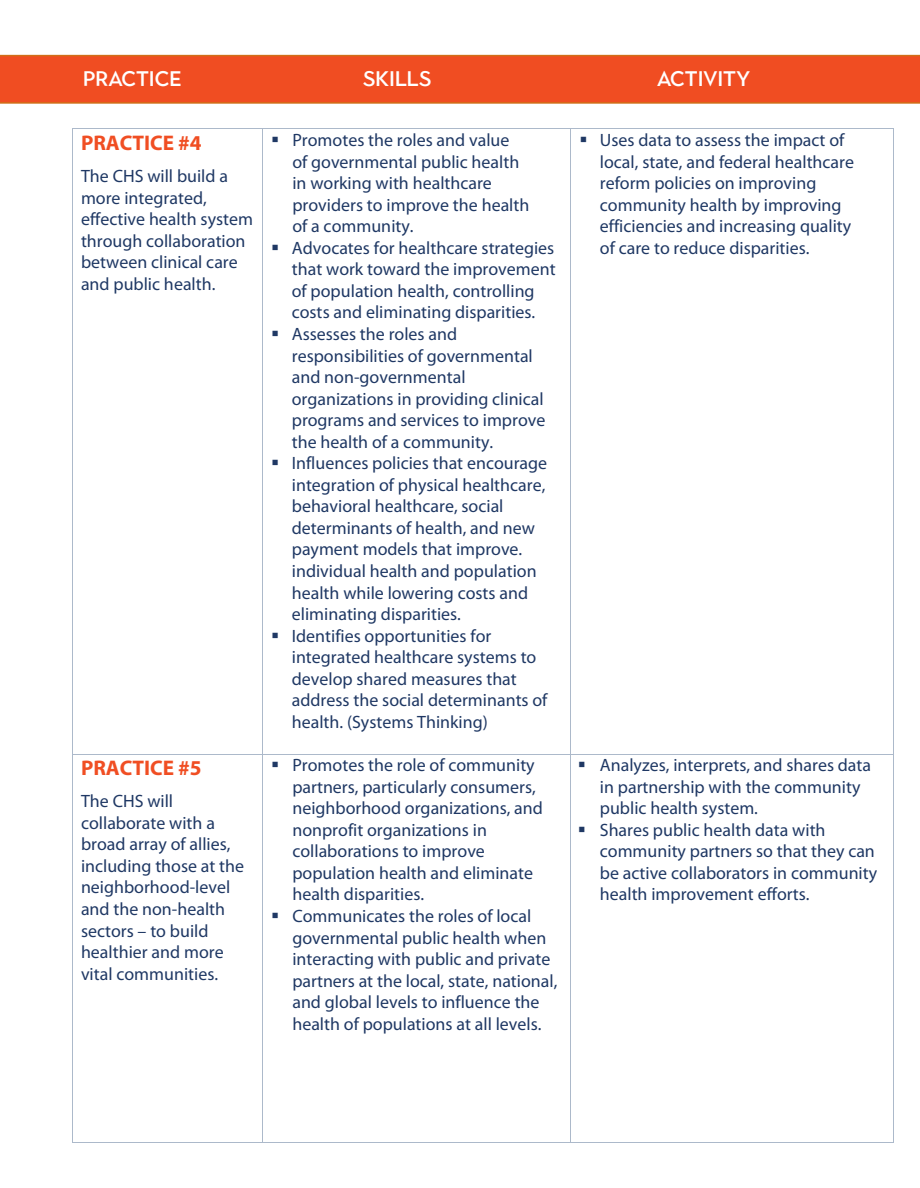
<style>
.page{position:relative;width:920px;height:1188px;background:#fff}
.page>*{position:absolute;margin:0;border:0;box-sizing:border-box;transform-origin:0 0}
.t1{font:700 21.15px "Myriad Pro";color:#f04e23}
.t2{font:500 21px "Town 10 Display";color:#fff}
.t3{font:17.85px/21.6px "Myriad Pro";color:#1f3864}
</style>
<div class="page">
<svg style="left:0;top:55px;width:920px;height:49px;background:#ee5022"></svg>
<hr style="left:72px;top:129px;width:190px;height:1px;background:#acb9ca">
<hr style="left:263px;top:129px;width:307px;height:1px;background:#acb9ca">
<hr style="left:570px;top:129px;width:323px;height:1px;background:#acb9ca">
<hr style="left:72px;top:129px;width:1px;height:625px;background:#acb9ca">
<hr style="left:262px;top:129px;width:1px;height:625px;background:#acb9ca">
<hr style="left:570px;top:129px;width:1px;height:625px;background:#acb9ca">
<hr style="left:893px;top:129px;width:1px;height:625px;background:#acb9ca">
<hr style="left:72px;top:754px;width:190px;height:1px;background:#acb9ca">
<hr style="left:263px;top:754px;width:307px;height:1px;background:#acb9ca">
<hr style="left:570px;top:754px;width:323px;height:1px;background:#acb9ca">
<hr style="left:72px;top:754px;width:1px;height:388px;background:#acb9ca">
<hr style="left:72px;top:1142px;width:190px;height:1px;background:#acb9ca">
<hr style="left:262px;top:754px;width:1px;height:388px;background:#acb9ca">
<hr style="left:263px;top:1142px;width:307px;height:1px;background:#acb9ca">
<hr style="left:570px;top:754px;width:1px;height:388px;background:#acb9ca">
<hr style="left:570px;top:1142px;width:323px;height:1px;background:#acb9ca">
<hr style="left:893px;top:754px;width:1px;height:388px;background:#acb9ca">
<p class="t2" style="left:83px;top:66px;width:100px">PRACTICE</p>
<p class="t2" style="left:363px;top:66px;width:70px">SKILLS</p>
<p class="t2" style="left:657px;top:66px;width:95px">ACTIVITY</p>
<p class="t1" style="left:81px;top:129px;width:122px">PRACTICE #4</p>
<p class="t3" style="left:81px;top:165px;width:173px">The CHS will build a more integrated, effective health system through collaboration between clinical care and public health.</p>
<p class="t1" style="left:81px;top:754px;width:122px">PRACTICE #5</p>
<p class="t3" style="left:81px;top:790px;width:165px">The CHS will collaborate with a broad array of allies, including those at the neighborhood-level and the non-health sectors – to build healthier and more vital communities.</p>
<p class="t3" style="left:292px;top:129px;width:238px;text-indent:-21px">▪ Promotes the roles and value<br>of governmental public health in working with healthcare providers to improve the health of a community.</p>
<p class="t3" style="left:292px;top:237px;width:265px;text-indent:-21px">▪ Advocates for healthcare strategies that work toward the improvement of population health, controlling costs and eliminating disparities.</p>
<p class="t3" style="left:292px;top:323px;width:255px;text-indent:-21px">▪ Assesses the roles and responsibilities of governmental and non-governmental organizations in providing clinical programs and services to improve the health of a community.</p>
<p class="t3" style="left:292px;top:452px;width:257px;text-indent:-21px">▪ Influences policies that encourage integration of physical healthcare, behavioral healthcare, social determinants of health, and new payment models that improve. individual health and population health while lowering costs and eliminating disparities.</p>
<p class="t3" style="left:292px;top:625px;width:257px;text-indent:-21px">▪ Identifies opportunities for integrated healthcare systems to develop shared measures that address the social determinants of health. (Systems Thinking)</p>
<p class="t3" style="left:292px;top:754px;width:252px;text-indent:-21px">▪ Promotes the role of community partners, particularly consumers, neighborhood organizations, and nonprofit organizations in collaborations to improve population health and eliminate health disparities.</p>
<p class="t3" style="left:292px;top:905px;width:266px;text-indent:-21px">▪ Communicates the roles of local governmental public health when interacting with public and private partners at the local, state, national, and global levels to influence the health of populations at all levels.</p>
<p class="t3" style="left:600px;top:129px;width:256px;text-indent:-21px">▪ Uses data to assess the impact of local, state, and federal healthcare reform policies on improving community health by improving efficiencies and increasing quality of care to reduce disparities.</p>
<p class="t3" style="left:600px;top:754px;width:273px;text-indent:-22px">▪ Analyzes, interprets, and shares data in partnership with the community public health system.</p>
<p class="t3" style="left:600px;top:819px;width:279px;text-indent:-22px">▪ Shares public health data with community partners so that they can be active collaborators in community health improvement efforts.</p>
</div>
